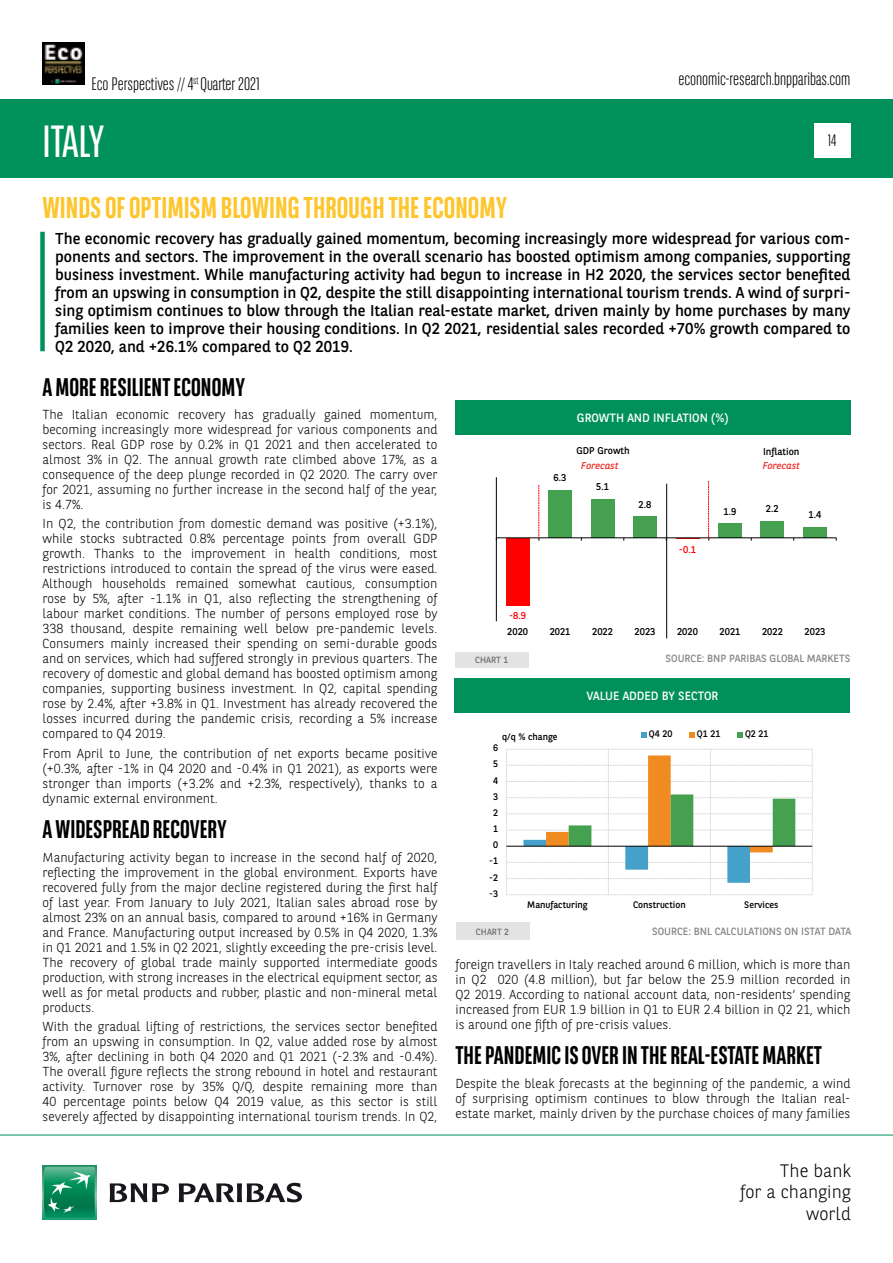
<style>
.page{position:relative;width:893px;height:1263px;background:#fff}
.page>*{position:absolute;margin:0;border:0;box-sizing:border-box;transform-origin:0 0}
.t1{font:45px "BNPP Sans Condensed";letter-spacing:-.025em;color:#fff}
.t2{font:700 30px "BNPP Sans Condensed";color:#fdc62e}
.t3{font:700 25.5px "BNPP Sans Condensed";color:#000}
.t4{font:300 18px "BNPP Sans Condensed";color:#000}
.t5{font:300 18px/21.6px "BNPP Sans";color:#000;text-align:right}
.t6{font:300 16.5px "BNPP Sans Condensed";color:#000}
.t7{font:15.75px/18px "BNPP Sans";color:#000;text-align:justify}
.t8{font:300 13.05px/15px "BNPP Sans";color:#000;text-align:justify}
.t9{font:12px "BNPP Sans";color:#fff}
.t10{font:10.5px "BNPP Sans";color:#878787}
.t11{font:9.9px "BNPP Sans";letter-spacing:-.005em;color:#000}
.t12{font:italic 9.9px "BNPP Sans";color:#ee2d26}
.t13{font:9.9px "BNPP Sans";color:#f00}
.t14{font:9.45px "BNPP Sans";letter-spacing:-.005em;color:#000}
.t15{font:9px "BNPP Sans";color:#706f6f}
</style>
<div class="page">
<img style="left:43px;top:43px;width:42px;height:42px">
<div style="left:1px;top:99px;width:892px;height:78px;background:#00915b"></div>
<svg style="left:43px;top:1166px;width:53px;height:53px"></svg>
<svg style="left:44px;top:1167px;width:51px;height:51px;background:#26996e"></svg>
<svg style="left:110px;top:1183px;width:59px;height:19px"></svg>
<svg style="left:179px;top:1183px;width:123px;height:19px"></svg>
<hr style="left:0;top:1135px;width:893px;height:1px;background:#00915b">
<div style="left:814px;top:123px;width:36px;height:34px;background:#fff"></div>
<div style="left:40px;top:232px;width:5px;height:119px;background:#00915b"></div>
<div style="left:506px;top:538px;width:23px;height:67px;background:#f00"></div>
<div style="left:548px;top:490px;width:24px;height:48px;background:#45a150"></div>
<div style="left:591px;top:499px;width:23px;height:39px;background:#45a150"></div>
<div style="left:633px;top:517px;width:24px;height:21px;background:#45a150"></div>
<svg style="left:676px;top:538px;width:23px;height:1px"></svg>
<div style="left:718px;top:523px;width:24px;height:15px;background:#45a150"></div>
<div style="left:761px;top:521px;width:23px;height:17px;background:#45a150"></div>
<div style="left:803px;top:527px;width:24px;height:11px;background:#45a150"></div>
<hr style="left:496px;top:477px;width:1px;height:144px;background:#000">
<hr style="left:496px;top:537px;width:340px;height:1px;background:#000">
<svg style="left:538px;top:485px;width:2px;height:56px"></svg>
<svg style="left:708px;top:481px;width:1px;height:60px"></svg>
<hr style="left:666px;top:484px;width:1px;height:154px;background:#000">
<div style="left:455px;top:401px;width:395px;height:34px;background:#00915b"></div>
<div style="left:455px;top:652px;width:73px;height:15px;background:#e3e3e3"></div>
<svg style="left:506px;top:749px;width:307px;height:146px"></svg>
<hr style="left:506px;top:846px;width:306px;height:1px;background:#000">
<svg style="left:642px;top:732px;width:5px;height:5px"></svg>
<svg style="left:690px;top:732px;width:5px;height:5px"></svg>
<svg style="left:738px;top:732px;width:5px;height:5px"></svg>
<div style="left:455px;top:679px;width:395px;height:34px;background:#00915b"></div>
<div style="left:456px;top:922px;width:73px;height:18px;background:#e3e3e3"></div>
<h3 class="t4" style="left:91px;top:73px;width:170px">Eco Perspectives // 4<sup>st</sup> Quarter 2021</h3>
<h1 class="t1" style="left:43px;top:113px;width:63px">ITALY</h1>
<h2 class="t2" style="left:43px;top:190px;width:466px">WINDS OF OPTIMISM BLOWING THROUGH THE ECONOMY</h2>
<h3 class="t4" style="left:678px;top:67px;width:174px">economic-research.bnpparibas.com</h3>
<p class="t6" style="left:828px;top:130px;width:10px">14</p>
<p class="t7" style="left:55px;top:228px;width:797px">The economic recovery has gradually gained momentum, becoming increasingly more widespread for various com&shy;ponents and sectors. The improvement in the overall scenario has boosted optimism among companies, supporting business investment. While manufacturing activity had begun to increase in H2 2020, the services sector benefited from an upswing in consumption in Q2, despite the still disappointing international tourism trends. A wind of surpri&shy;sing optimism continues to blow through the Italian real-estate market, driven mainly by home purchases by many families keen to improve their housing conditions. In Q2 2021, residential sales recorded +70% growth compared to Q2 2020, and +26.1% compared to Q2 2019.</p>
<h3 class="t3" style="left:43px;top:372px;width:204px">A MORE RESILIENT ECONOMY</h3>
<p class="t8" style="left:43px;top:406px;width:396px">The Italian economic recovery has gradually gained momentum, becoming increasingly more widespread for various components and sectors. Real GDP rose by 0.2% in Q1 2021 and then accelerated to almost 3% in Q2. The annual growth rate climbed above 17%, as a consequence of the deep plunge recorded in Q2 2020. The carry over for 2021, assuming no further increase in the second half of the year, is 4.7%.</p>
<p class="t8" style="left:43px;top:516px;width:396px">In Q2, the contribution from domestic demand was positive (+3.1%), while stocks subtracted 0.8% percentage points from overall GDP growth. Thanks to the improvement in health conditions, most restrictions introduced to contain the spread of the virus were eased.<br>Although households remained somewhat cautious, consumption rose by 5%, after -1.1% in Q1, also reflecting the strengthening of labour market conditions. The number of persons employed rose by 338 thousand, despite remaining well below pre-pandemic levels.<br>Consumers mainly increased their spending on semi-durable goods and on services, which had suffered strongly in previous quarters. The recovery of domestic and global demand has boosted optimism among companies, supporting business investment. In Q2, capital spending rose by 2.4%, after +3.8% in Q1. Investment has already recovered the losses incurred during the pandemic crisis, recording a 5% increase compared to Q4 2019.</p>
<p class="t8" style="left:43px;top:745px;width:396px">From April to June, the contribution of net exports became positive (+0.3%, after -1% in Q4 2020 and -0.4% in Q1 2021), as exports were stronger than imports (+3.2% and +2.3%, respectively), thanks to a dynamic external environment.</p>
<h3 class="t3" style="left:43px;top:814px;width:186px">A WIDESPREAD RECOVERY</h3>
<p class="t8" style="left:43px;top:849px;width:396px">Manufacturing activity began to increase in the second half of 2020, reflecting the improvement in the global environment. Exports have recovered fully from the major decline registered during the first half of last year. From January to July 2021, Italian sales abroad rose by almost 23% on an annual basis, compared to around +16% in Germany and France. Manufacturing output increased by 0.5% in Q4 2020, 1.3% in Q1 2021 and 1.5% in Q2 2021, slightly exceeding the pre-crisis level.<br>The recovery of global trade mainly supported intermediate goods production, with strong increases in the electrical equipment sector, as well as for metal products and rubber, plastic and non-mineral metal products.</p>
<p class="t8" style="left:43px;top:1018px;width:396px">With the gradual lifting of restrictions, the services sector benefited from an upswing in consumption. In Q2, value added rose by almost 3%, after declining in both Q4 2020 and Q1 2021 (-2.3% and -0.4%).<br>The overall figure reflects the strong rebound in hotel and restaurant activity. Turnover rose by 35% Q/Q, despite remaining more than 40 percentage points below Q4 2019 value, as this sector is still severely affected by disappointing international tourism trends. In Q2,</p>
<p class="t9" style="left:577px;top:410px;width:153px">GROWTH AND INFLATION (%)</p>
<p class="t11" style="left:577px;top:444px;width:55px">GDP Growth</p>
<p class="t11" style="left:763px;top:444px;width:38px">Inflation</p>
<p class="t12" style="left:581px;top:459px;width:39px">Forecast</p>
<p class="t12" style="left:763px;top:459px;width:39px">Forecast</p>
<p class="t11" style="left:554px;top:471px;width:14px">6.3</p>
<p class="t11" style="left:596px;top:480px;width:14px">5.1</p>
<p class="t11" style="left:638px;top:497px;width:14px">2.8</p>
<p class="t11" style="left:723px;top:504px;width:14px">1.9</p>
<p class="t11" style="left:766px;top:502px;width:14px">2.2</p>
<p class="t11" style="left:808px;top:508px;width:14px">1.4</p>
<p class="t13" style="left:679px;top:542px;width:19px">-0.1</p>
<p class="t13" style="left:509px;top:609px;width:19px">-8.9</p>
<p class="t11" style="left:507px;top:625px;width:22px">2020</p>
<p class="t11" style="left:550px;top:625px;width:22px">2021</p>
<p class="t11" style="left:592px;top:625px;width:22px">2022</p>
<p class="t11" style="left:635px;top:625px;width:22px">2023</p>
<p class="t11" style="left:677px;top:625px;width:22px">2020</p>
<p class="t11" style="left:720px;top:625px;width:22px">2021</p>
<p class="t11" style="left:762px;top:625px;width:22px">2022</p>
<p class="t11" style="left:804px;top:625px;width:22px">2023</p>
<p class="t15" style="left:475px;top:654px;width:35px">CHART 1</p>
<p class="t10" style="left:665px;top:652px;width:186px">SOURCE: BNP PARIBAS GLOBAL MARKETS</p>
<p class="t9" style="left:586px;top:688px;width:133px">VALUE ADDED BY SECTOR</p>
<p class="t14" style="left:649px;top:727px;width:25px">Q4 20</p>
<p class="t14" style="left:697px;top:727px;width:25px">Q1 21</p>
<p class="t14" style="left:745px;top:727px;width:25px">Q2 21</p>
<p class="t14" style="left:502px;top:730px;width:57px">q/q % change</p>
<p class="t14" style="left:493px;top:741px;width:7px">6</p>
<p class="t14" style="left:493px;top:757px;width:7px">5</p>
<p class="t14" style="left:493px;top:774px;width:7px">4</p>
<p class="t14" style="left:493px;top:790px;width:7px">3</p>
<p class="t14" style="left:493px;top:806px;width:7px">2</p>
<p class="t14" style="left:493px;top:822px;width:7px">1</p>
<p class="t14" style="left:493px;top:838px;width:7px">0</p>
<p class="t14" style="left:489px;top:855px;width:10px">-1</p>
<p class="t14" style="left:489px;top:871px;width:10px">-2</p>
<p class="t14" style="left:489px;top:887px;width:10px">-3</p>
<p class="t14" style="left:527px;top:898px;width:62px">Manufacturing</p>
<p class="t14" style="left:633px;top:898px;width:54px">Construction</p>
<p class="t14" style="left:744px;top:898px;width:36px">Services</p>
<p class="t15" style="left:476px;top:925px;width:35px">CHART 2</p>
<p class="t10" style="left:652px;top:924px;width:201px">SOURCE: BNL CALCULATIONS ON ISTAT DATA</p>
<p class="t8" style="left:455px;top:956px;width:397px">foreign travellers in Italy reached around 6 million, which is more than in Q2 020 (4.8 million), but far below the 25.9 million recorded in Q2 2019. According to national account data, non-residents’ spending increased from EUR 1.9 billion in Q1 to EUR 2.4 billion in Q2 21, which is around one fifth of pre-crisis values.</p>
<h3 class="t3" style="left:455px;top:1040px;width:368px">THE PANDEMIC IS OVER IN THE REAL-ESTATE MARKET</h3>
<p class="t8" style="left:455px;top:1075px;width:396px">Despite the bleak forecasts at the beginning of the pandemic, a wind of surprising optimism continues to blow through the Italian real&shy;estate market, mainly driven by the purchase choices of many families</p>
<h3 class="t5" style="left:740px;top:1159px;width:112px">The bank<br>for a changing world</h3>
</div>
